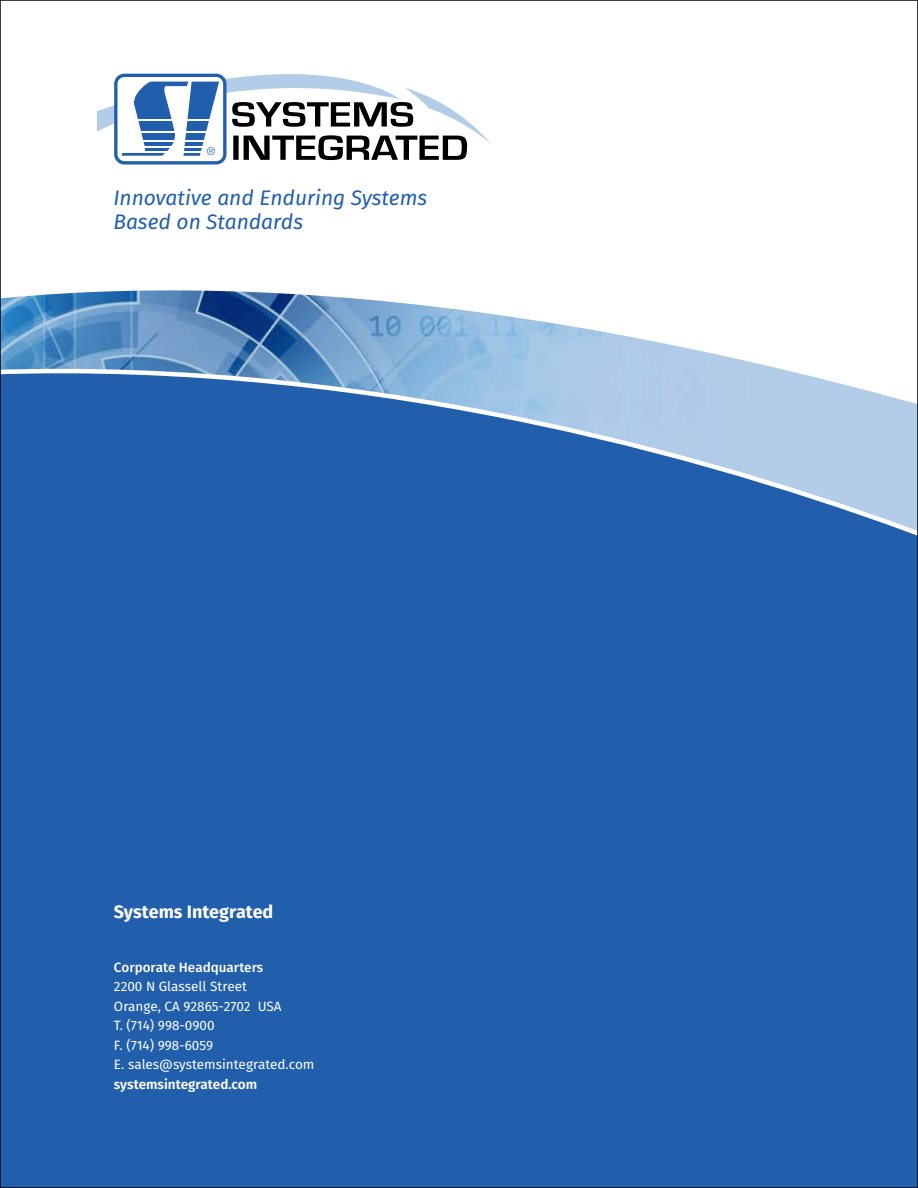
<style>
.page{position:relative;width:918px;height:1188px;background:#fff}
.page>*{position:absolute;margin:0;border:0;box-sizing:border-box;transform-origin:0 0}
.t1{font:italic 21px/24px "Fira Sans";color:#215eac}
.t2{font:700 18px "Fira Sans";color:#fff}
.t3{font:13.5px/19.5px "Fira Sans";color:#fff}
.t4{font:500 13.5px "Fira Sans";color:#fff}
.t5{font:600 13.5px "Fira Sans";color:#fff}
.t6{font:300 10.65px "Helvetica";color:#215eac}
</style>
<div class="page">
<div style="left:3px;top:644px;width:912px;height:541px;background:#215eac"></div>
<svg style="left:3px;top:73px;width:912px;height:571px"></svg>
<p class="t6" style="left:207px;top:142px;width:10px">®</p>
<h1 class="t1" style="left:113px;top:186px;width:315px">Innovative and Enduring Systems<br>Based on Standards</h1>
<h2 class="t2" style="left:114px;top:899px;width:161px">Systems Integrated</h2>
<p class="t4" style="left:114px;top:958px;width:151px">Corporate Headquarters</p>
<p class="t3" style="left:114px;top:977px;width:202px">2200 N Glassell Street<br>Orange, CA 92865-2702 USA<br>T. (714) 998-0900<br>F. (714) 998-6059<br>E. sales@systemsintegrated.com</p>
<p class="t5" style="left:114px;top:1075px;width:145px">systemsintegrated.com</p>
</div>
